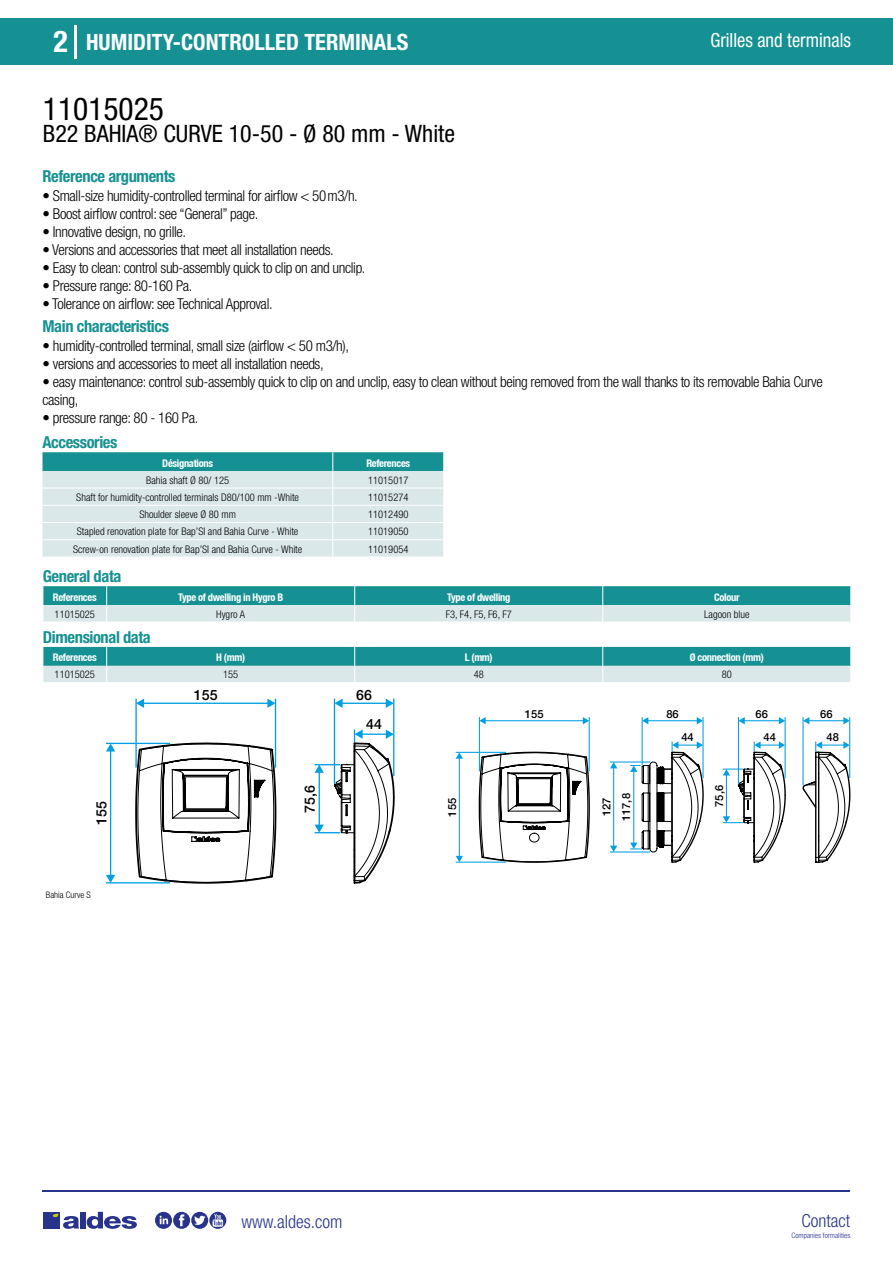
<style>
.page{position:relative;width:893px;height:1263px;background:#fff}
.page>*{position:absolute;margin:0;border:0;box-sizing:border-box;transform-origin:0 0}
.t1{font:condensed 31.5px "Helvetica Neue LT Std";color:#000}
.t2{font:700 condensed 30px "Helvetica Neue LT Std";color:#fff}
.t3{font:condensed 24px "Helvetica Neue LT Std";color:#000}
.t4{font:700 condensed 22.5px "Helvetica Neue LT Std";color:#fff}
.t5{font:condensed 19.5px "Helvetica Neue LT Std";color:#fff;scale:.95 1}
.t6{font:300 condensed 18px "Helvetica Neue";color:#28348b}
.t7{font:700 condensed 16.5px "Helvetica Neue LT Std";letter-spacing:-.025em;color:#169193}
.t8{font:300 condensed 15px/18px "Helvetica Neue LT Std";letter-spacing:-.025em;color:#000}
.t9{font:500 14.25px "Helvetica Neue";color:#000}
.t10{font:500 11.25px/19.8px "Helvetica Neue";color:#000;text-align:center}
.t11{font:300 condensed 10.5px "Helvetica Neue";color:#000}
.t12{font:700 condensed 10.5px "Helvetica Neue";letter-spacing:-.03em;color:#fff}
.t13{font:300 condensed 9px "Helvetica Neue";color:#000}
.t14{font:300 condensed 7.5px "Helvetica Neue";color:#28348b}
</style>
<div class="page">
<div style="left:0;top:18px;width:893px;height:46px;background:#169193"></div>
<hr style="left:74px;top:25px;width:2px;height:33px;background:#fff">
<hr style="left:43px;top:1190px;width:807px;height:1px;background:#28348b">
<svg style="left:155px;top:1212px;width:71px;height:17px"></svg>
<div style="left:43px;top:1212px;width:17px;height:16px;background:#28348b"></div>
<div style="left:80px;top:1212px;width:6px;height:16px;background:#28348b"></div>
<svg style="left:87px;top:1212px;width:50px;height:17px"></svg>
<svg style="left:53px;top:1213px;width:26px;height:16px"></svg>
<svg style="left:43px;top:452px;width:401px;height:105px;background:#b9d9da"></svg>
<svg style="left:43px;top:586px;width:808px;height:36px;background:#75bbbc"></svg>
<svg style="left:43px;top:647px;width:808px;height:35px;background:#72b9bb"></svg>
<hr style="left:135px;top:699px;width:2px;height:69px;background:#009fe3">
<hr style="left:275px;top:699px;width:1px;height:69px;background:#009fe3">
<hr style="left:143px;top:703px;width:126px;height:1px;background:#009fe3">
<svg style="left:267px;top:699px;width:8px;height:9px"></svg>
<svg style="left:136px;top:699px;width:8px;height:9px"></svg>
<hr style="left:106px;top:882px;width:64px;height:1px;background:#009fe3">
<hr style="left:106px;top:743px;width:64px;height:1px;background:#009fe3">
<hr style="left:110px;top:750px;width:1px;height:126px;background:#009fe3">
<svg style="left:106px;top:744px;width:9px;height:7px"></svg>
<svg style="left:106px;top:875px;width:9px;height:8px"></svg>
<hr style="left:393px;top:699px;width:1px;height:77px;background:#009fe3">
<hr style="left:341px;top:703px;width:46px;height:1px;background:#009fe3">
<svg style="left:386px;top:699px;width:8px;height:9px"></svg>
<svg style="left:335px;top:699px;width:8px;height:9px"></svg>
<hr style="left:334px;top:699px;width:1px;height:85px;background:#009fe3">
<svg style="left:134px;top:729px;width:261px;height:155px"></svg>
<hr style="left:479px;top:717px;width:1px;height:54px;background:#009fe3">
<hr style="left:642px;top:717px;width:1px;height:48px;background:#009fe3">
<hr style="left:589px;top:717px;width:1px;height:54px;background:#009fe3">
<hr style="left:485px;top:720px;width:99px;height:1px;background:#009fe3">
<svg style="left:583px;top:717px;width:6px;height:7px"></svg>
<svg style="left:479px;top:717px;width:7px;height:7px"></svg>
<hr style="left:456px;top:862px;width:50px;height:1px;background:#009fe3">
<hr style="left:456px;top:752px;width:50px;height:1px;background:#009fe3">
<hr style="left:459px;top:758px;width:1px;height:99px;background:#009fe3">
<svg style="left:456px;top:752px;width:7px;height:7px"></svg>
<svg style="left:456px;top:856px;width:7px;height:6px"></svg>
<hr style="left:702px;top:717px;width:2px;height:61px;background:#009fe3">
<hr style="left:647px;top:720px;width:51px;height:1px;background:#009fe3">
<svg style="left:697px;top:717px;width:6px;height:7px"></svg>
<svg style="left:642px;top:717px;width:6px;height:7px"></svg>
<hr style="left:785px;top:717px;width:1px;height:61px;background:#009fe3">
<hr style="left:802px;top:717px;width:1px;height:68px;background:#009fe3">
<hr style="left:744px;top:720px;width:36px;height:1px;background:#009fe3">
<svg style="left:779px;top:717px;width:6px;height:7px"></svg>
<svg style="left:739px;top:717px;width:6px;height:7px"></svg>
<hr style="left:849px;top:717px;width:1px;height:61px;background:#009fe3">
<hr style="left:808px;top:720px;width:36px;height:1px;background:#009fe3">
<svg style="left:843px;top:717px;width:7px;height:7px"></svg>
<svg style="left:803px;top:717px;width:6px;height:7px"></svg>
<hr style="left:738px;top:717px;width:1px;height:67px;background:#009fe3">
<svg style="left:478px;top:741px;width:372px;height:122px"></svg>
<h2 class="t2" style="left:54px;top:24px;width:16px">2</h2>
<h3 class="t4" style="left:86px;top:28px;width:324px">HUMIDITY-CONTROLLED TERMINALS</h3>
<h3 class="t5" style="left:710px;top:29px;width:149px">Grilles and terminals</h3>
<h1 class="t1" style="left:43px;top:91px;width:122px">11015025</h1>
<h3 class="t3" style="left:43px;top:120px;width:414px">B22 BAHIA® CURVE 10-50 - Ø 80 mm - White</h3>
<p class="t7" style="left:43px;top:166px;width:135px">Reference arguments</p>
<p class="t8" style="left:43px;top:187px;width:317px">• Small-size humidity-controlled terminal for airflow &lt; 50m3/h.</p>
<p class="t8" style="left:43px;top:205px;width:217px">• Boost airflow control: see “General” page.</p>
<p class="t8" style="left:43px;top:223px;width:145px">• Innovative design, no grille.</p>
<p class="t8" style="left:43px;top:241px;width:293px">• Versions and accessories that meet all installation needs.</p>
<p class="t8" style="left:43px;top:259px;width:325px">• Easy to clean: control sub-assembly quick to clip on and unclip.</p>
<p class="t8" style="left:43px;top:277px;width:151px">• Pressure range: 80-160 Pa.</p>
<p class="t8" style="left:43px;top:295px;width:232px">• Tolerance on airflow: see Technical Approval.</p>
<p class="t7" style="left:43px;top:316px;width:128px">Main characteristics</p>
<p class="t8" style="left:43px;top:337px;width:308px">• humidity-controlled terminal, small size (airflow &lt; 50 m3/h),</p>
<p class="t8" style="left:43px;top:355px;width:283px">• versions and accessories to meet all installation needs,</p>
<p class="t8" style="left:43px;top:373px;width:782px">• easy maintenance: control sub-assembly quick to clip on and unclip, easy to clean without being removed from the wall thanks to its removable Bahia Curve casing,</p>
<p class="t8" style="left:43px;top:409px;width:157px">• pressure range: 80 - 160 Pa.</p>
<p class="t7" style="left:43px;top:432px;width:76px">Accessories</p>
<p class="t12" style="left:162px;top:457px;width:52px">Désignations</p>
<p class="t12" style="left:366px;top:457px;width:45px">References</p>
<p class="t11" style="left:146px;top:474px;width:85px">Bahia shaft Ø 80/ 125</p>
<p class="t11" style="left:368px;top:474px;width:42px">11015017</p>
<p class="t11" style="left:76px;top:491px;width:224px">Shaft for humidity-controlled terminals D80/100 mm -White</p>
<p class="t11" style="left:368px;top:491px;width:42px">11015274</p>
<p class="t11" style="left:139px;top:508px;width:98px">Shoulder sleeve Ø 80 mm</p>
<p class="t11" style="left:368px;top:508px;width:42px">11012490</p>
<p class="t11" style="left:77px;top:526px;width:223px">Stapled renovation plate for Bap’SI and Bahia Curve - White</p>
<p class="t11" style="left:368px;top:526px;width:42px">11019050</p>
<p class="t11" style="left:73px;top:543px;width:231px">Screw-on renovation plate for Bap’SI and Bahia Curve - White</p>
<p class="t11" style="left:368px;top:543px;width:42px">11019054</p>
<p class="t7" style="left:43px;top:566px;width:80px">General data</p>
<p class="t12" style="left:53px;top:591px;width:45px">References</p>
<p class="t12" style="left:178px;top:591px;width:107px">Type of dwelling in Hygro B</p>
<p class="t12" style="left:447px;top:591px;width:65px">Type of dwelling</p>
<p class="t12" style="left:714px;top:591px;width:27px">Colour</p>
<p class="t11" style="left:55px;top:608px;width:42px">11015025</p>
<p class="t11" style="left:216px;top:608px;width:30px">Hygro A</p>
<p class="t11" style="left:446px;top:608px;width:68px">F3, F4, F5, F6, F7</p>
<p class="t11" style="left:704px;top:608px;width:47px">Lagoon blue</p>
<p class="t7" style="left:43px;top:627px;width:109px">Dimensional data</p>
<p class="t12" style="left:53px;top:651px;width:45px">References</p>
<p class="t12" style="left:216px;top:651px;width:30px">H (mm)</p>
<p class="t12" style="left:465px;top:651px;width:29px">L (mm)</p>
<p class="t12" style="left:690px;top:651px;width:76px">Ø connection (mm)</p>
<p class="t11" style="left:55px;top:668px;width:42px">11015025</p>
<p class="t11" style="left:223px;top:668px;width:17px">155</p>
<p class="t11" style="left:474px;top:668px;width:12px">48</p>
<p class="t11" style="left:722px;top:668px;width:12px">80</p>
<p class="t9" style="left:194px;top:686px;width:25px">155</p>
<p class="t9" style="left:366px;top:716px;width:17px">44</p>
<p class="t9" style="left:356px;top:686px;width:17px">66</p>
<p class="t10" style="left:755px;top:704px;width:14px">66</p>
<p class="t10" style="left:820px;top:704px;width:14px">66</p>
<p class="t10" style="left:525px;top:704px;width:20px">155</p>
<p class="t10" style="left:666px;top:704px;width:14px">86</p>
<p class="t9" style="left:93px;top:825px;width:25px;rotate:-90deg">155</p>
<p class="t13" style="left:46px;top:889px;width:46px">Bahia Curve S</p>
<p class="t9" style="left:301px;top:813px;width:29px;rotate:-90deg">75,6</p>
<p class="t10" style="left:442px;top:816px;width:20px;rotate:-90deg">155</p>
<p class="t6" style="left:241px;top:1211px;width:102px">www.aldes.com</p>
<p class="t10" style="left:596px;top:821px;width:29px;rotate:-90deg">127<br>117,8</p>
<p class="t10" style="left:681px;top:727px;width:14px">44</p>
<p class="t10" style="left:763px;top:727px;width:14px">44</p>
<p class="t10" style="left:826px;top:727px;width:14px">48</p>
<p class="t10" style="left:709px;top:807px;width:23px;rotate:-90deg">75,6</p>
<p class="t6" style="left:801px;top:1211px;width:50px">Contact</p>
<p class="t14" style="left:791px;top:1230px;width:60px">Companies formalities</p>
</div>
